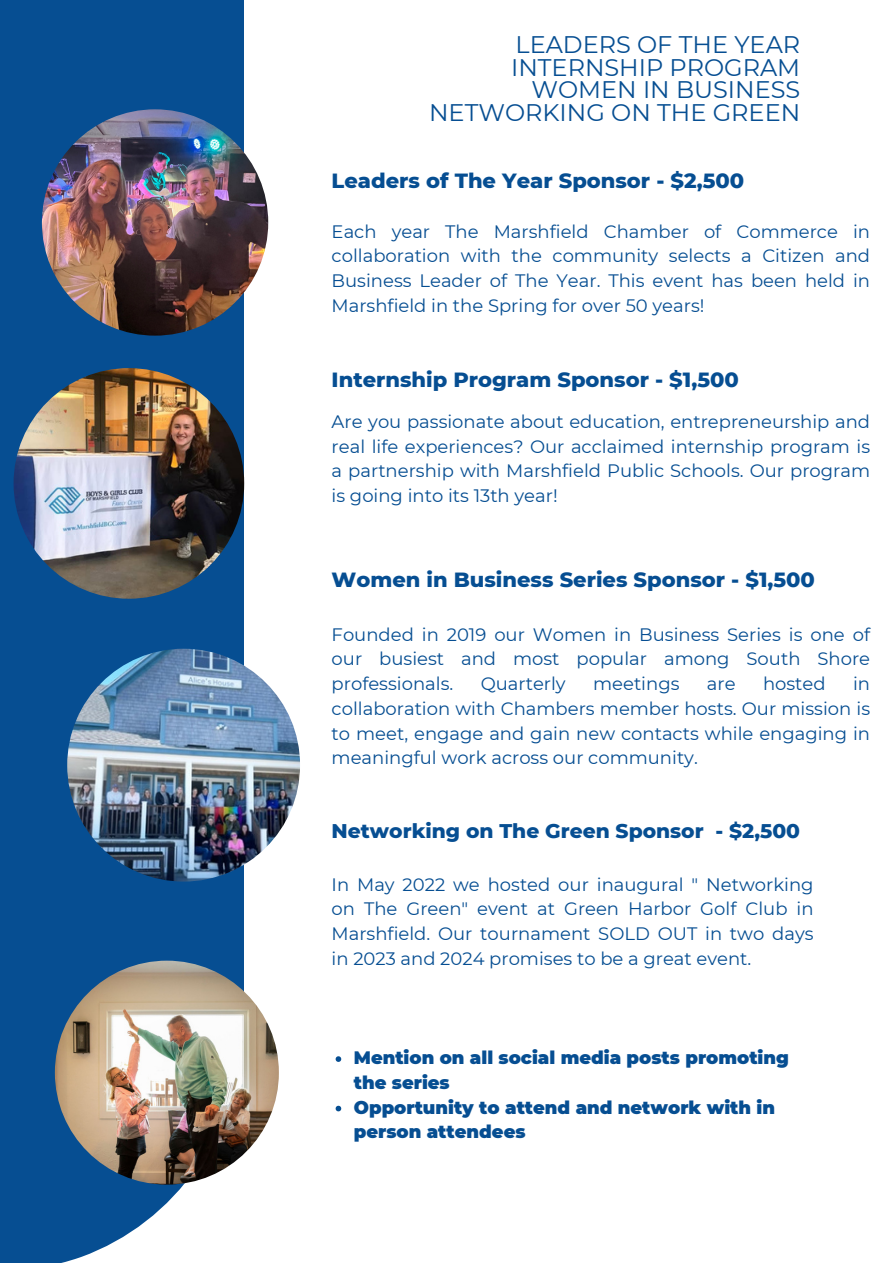
<style>
.page{position:relative;width:893px;height:1264px;background:#fff}
.page>*{position:absolute;margin:0;border:0;box-sizing:border-box;transform-origin:0 0}
.t1{font:24px "Montserrat";color:#064e92}
.t2{font:800 21px "Montserrat";color:#064e92}
.t3{font:800 20.25px "Montserrat";color:#064e92}
.t4{font:18px/24.8px "Montserrat";color:#064e92;text-align:justify}
.t5{font:900 18px/24.8px "Montserrat";color:#064e92}
</style>
<div class="page">
<div style="left:0;top:0;width:244px;height:1262px;background:#064e92"></div>
<img style="left:14px;top:368px;width:230px;height:230px;border-radius:50%">
<img style="left:67px;top:648px;width:233px;height:233px;border-radius:50%">
<img style="left:55px;top:960px;width:224px;height:224px;border-radius:50%">
<img style="left:42px;top:109px;width:226px;height:226px;border-radius:50%">
<svg style="left:335px;top:1056px;width:6px;height:5px"></svg>
<svg style="left:335px;top:1105px;width:6px;height:6px"></svg>
<p class="t1" style="left:515px;top:30px;width:286px">LEADERS OF THE YEAR</p>
<p class="t1" style="left:511px;top:53px;width:290px">INTERNSHIP PROGRAM</p>
<p class="t1" style="left:531px;top:75px;width:270px">WOMEN IN BUSINESS</p>
<p class="t1" style="left:429px;top:98px;width:372px">NETWORKING ON THE GREEN</p>
<p class="t2" style="left:331px;top:167px;width:414px">Leaders of The Year Sponsor - $2,500</p>
<p class="t4" style="left:331px;top:219px;width:540px">Each year The Marshfield Chamber of Commerce in collaboration with the community selects a Citizen and Business Leader of The Year. This event has been held in Marshfield in the Spring for over 50 years!</p>
<p class="t2" style="left:331px;top:367px;width:408px">Internship Program Sponsor - $1,500</p>
<p class="t4" style="left:331px;top:409px;width:540px">Are you passionate about education, entrepreneurship and real life experiences? Our acclaimed internship program is a partnership with Marshfield Public Schools. Our program is going into its 13th year!</p>
<p class="t2" style="left:331px;top:566px;width:485px">Women in Business Series Sponsor - $1,500</p>
<p class="t4" style="left:331px;top:622px;width:540px">Founded in 2019 our Women in Business Series is one of our busiest and most popular among South Shore professionals.</p>
<p class="t4" style="left:331px;top:671px;width:540px;text-indent:521px">in collaboration with Chambers member hosts. Our mission is to meet, engage and gain new contacts while engaging in meaningful work across our community.</p>
<p class="t4" style="left:480px;top:671px;width:86px">Quarterly</p>
<p class="t4" style="left:593px;top:671px;width:88px">meetings</p>
<p class="t4" style="left:706px;top:671px;width:30px">are</p>
<p class="t4" style="left:763px;top:671px;width:64px">hosted</p>
<p class="t3" style="left:331px;top:818px;width:470px">Networking on The Green Sponsor - $2,500</p>
<p class="t4" style="left:331px;top:871px;width:483px">In May 2022 we hosted our inaugural " Networking on The Green" event at Green Harbor Golf Club in Marshfield. Our tournament SOLD OUT in two days in 2023 and 2024 promises to be a great event.</p>
<p class="t5" style="left:354px;top:1045px;width:436px">Mention on all social media posts promoting the series</p>
<p class="t5" style="left:354px;top:1094px;width:422px">Opportunity to attend and network with in person attendees</p>
</div>
